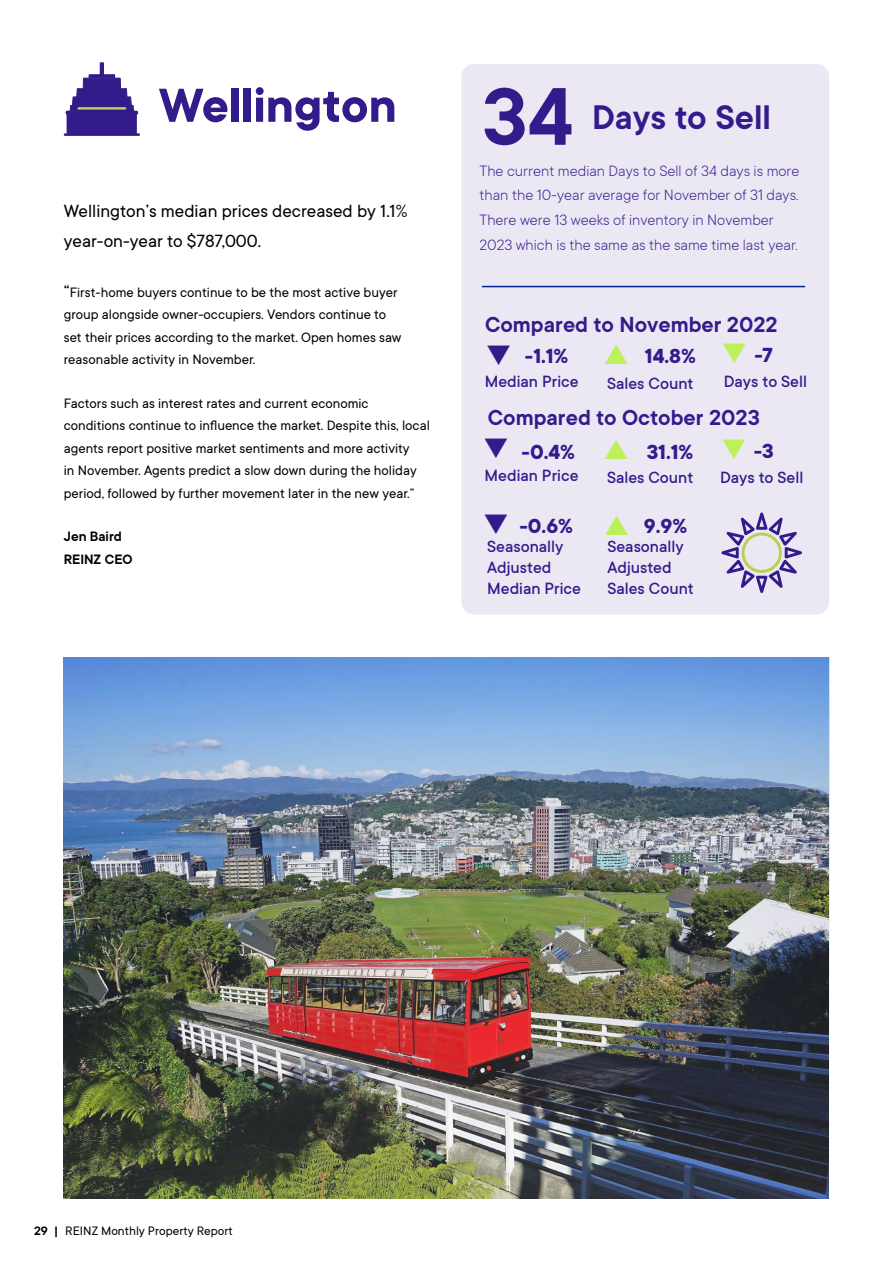
<style>
.page{position:relative;width:893px;height:1263px;background:#fff}
.page>*{position:absolute;margin:0;border:0;box-sizing:border-box;transform-origin:0 0}
.t1{font:600 90px "TT Commons";color:#331b8c}
.t2{font:700 52.5px "TT Commons";color:#331b8c}
.t3{font:600 37.65px "TT Commons";color:#331b8c}
.t4{font:600 24px "TT Commons";color:#331b8c}
.t5{font:700 22.5px "TT Commons";color:#331b8c}
.t6{font:19.5px/29.2px "TT Commons";color:#000}
.t7{font:500 18px/21px "TT Commons";color:#331b8c}
.t8{font:300 16.5px/24.8px "TT Commons";color:#331b8c}
.t9{font:15px/22.5px "TT Commons";color:#000}
.t10{font:600 15px/22.5px "TT Commons";color:#000}
.t11{font:13.5px "TT Commons";color:#000}
.s1{font-size:19.5px}
.s2{color:#bef05a}
.s3{font-weight:600}
</style>
<div class="page">
<svg style="left:64px;top:88px;width:76px;height:48px;background:#55419f"></svg>
<div style="left:83px;top:78px;width:38px;height:13px;background:#331b8c"></div>
<div style="left:83px;top:78px;width:38px;height:14px;border:1px solid #331b8c"></div>
<div style="left:89px;top:74px;width:26px;height:4px;border:1px solid #331b8c"></div>
<hr style="left:100px;top:62px;width:4px;height:15px;background:#331b8c">
<hr style="left:79px;top:107px;width:46px;height:3px;background:#b9d152">
<img style="left:64px;top:657px;width:765px;height:541px">
<div style="left:461px;top:64px;width:368px;height:550px;background:#ebe8f4;border-radius:13px"></div>
<hr style="left:482px;top:286px;width:323px;height:1px;background:#031f8f">
<svg style="left:721px;top:512px;width:81px;height:81px"></svg>
<h2 class="t2" style="left:159px;top:71px;width:240px">Wellington</h2>
<h3 class="t6" style="left:64px;top:196px;width:345px">Wellington’s median prices decreased by 1.1% year-on-year to $787,000.</h3>
<p class="t9" style="left:64px;top:281px;width:339px"><span class="s1">“</span>First-home buyers continue to be the most active buyer group alongside owner-occupiers. Vendors continue to set their prices according to the market. Open homes saw reasonable activity in November.</p>
<p class="t9" style="left:64px;top:392px;width:368px">Factors such as interest rates and current economic conditions continue to influence the market. Despite this, local agents report positive market sentiments and more activity<br>in November. Agents predict a slow down during the holiday period, followed by further movement later in the new year.”</p>
<p class="t10" style="left:64px;top:525px;width:70px">Jen Baird<br>REINZ CEO</p>
<h1 class="t1" style="left:482px;top:59px;width:93px">34</h1>
<p class="t8" style="left:479px;top:157px;width:322px">The current median Days to Sell of 34 days is more than the 10-year average for November of 31 days.<br>There were 13 weeks of inventory in November 2023 which is the same as the same time last year.</p>
<h3 class="t3" style="left:592px;top:93px;width:180px">Days to Sell</h3>
<h3 class="t4" style="left:485px;top:310px;width:294px">Compared to November 2022</h3>
<p class="t7" style="left:485px;top:370px;width:95px">Median Price</p>
<p class="t7" style="left:607px;top:372px;width:88px">Sales Count</p>
<p class="t7" style="left:724px;top:370px;width:85px">Days to Sell</p>
<h3 class="t5" style="left:485px;top:341px;width:85px">❑ -1.1%</h3>
<h3 class="t5" style="left:645px;top:341px;width:129px">14.8% <span class="s2">❑</span> -7</h3>
<h3 class="t4" style="left:488px;top:403px;width:274px">Compared to October 2023</h3>
<h3 class="t5" style="left:483px;top:437px;width:94px">❑ -0.4%</h3>
<h3 class="t5" style="left:647px;top:437px;width:129px">31.1% <span class="s2">❑</span> -3</h3>
<p class="t7" style="left:485px;top:465px;width:95px">Median Price</p>
<p class="t7" style="left:607px;top:466px;width:88px">Sales Count</p>
<p class="t7" style="left:720px;top:466px;width:85px">Days to Sell</p>
<h3 class="t5" style="left:519px;top:511px;width:55px">-0.6%</h3>
<h3 class="t5" style="left:644px;top:511px;width:45px">9.9%</h3>
<p class="t7" style="left:487px;top:536px;width:95px">Seasonally<br>Adjusted<br>Median Price</p>
<p class="t7" style="left:607px;top:536px;width:88px">Seasonally<br>Adjusted<br>Sales Count</p>
<p class="t11" style="left:34px;top:1223px;width:200px"><span class="s3">29 |</span> REINZ Monthly Property Report</p>
</div>
